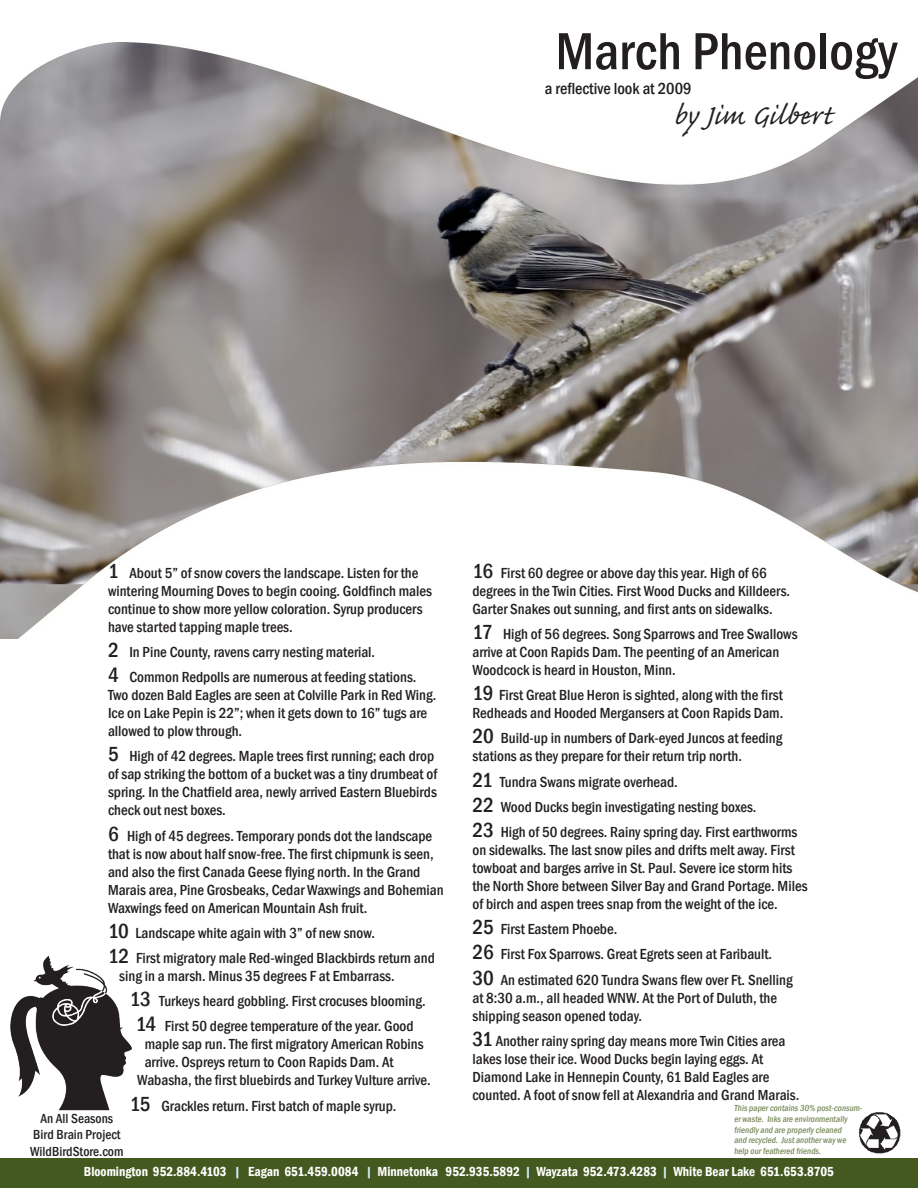
<style>
.page{position:relative;width:918px;height:1188px;background:#fff}
.page>*{position:absolute;margin:0;border:0;box-sizing:border-box;transform-origin:0 0}
.t1{font:500 condensed 54px "Franklin Gothic";color:#231f20}
.t2{font:36px "Caflisch Script Pro";letter-spacing:.005em;color:#231f20}
.t3{font:500 condensed 16.5px "Franklin Gothic";color:#231f20}
.t4{font:500 condensed 15px/18px "Franklin Gothic";color:#231f20}
.t5{font:600 condensed 13.5px "Franklin Gothic";color:#fff}
.t6{font:500 condensed 13.5px "Franklin Gothic";color:#231f20}
.t7{font:500 condensed 9px/10.8px "Franklin Gothic";color:#7b8b5d}
.s1{font-size:21px}
.s2{color:#cee8f4}
</style>
<div class="page">
<img style="left:0;top:42px;width:918px;height:597px">
<img style="left:10px;top:956px;width:122px;height:155px">
<div style="left:0;top:1158px;width:918px;height:30px;background:#44591f"></div>
<img style="left:858px;top:1112px;width:43px;height:42px">
<p class="t1" style="left:556px;top:16px;width:343px">March Phenology</p>
<p class="t3" style="left:545px;top:77px;width:148px">a reflective look at 2009</p>
<p class="t2" style="left:674px;top:96px;width:159px">by Jim Gilbert</p>
<p class="t4" style="left:108px;top:564px;width:325px"><span class="s1">1</span> About 5” of snow covers the landscape. Listen for the wintering Mourning Doves to begin cooing. Goldfinch males continue to show more yellow coloration. Syrup producers have started tapping maple trees.</p>
<p class="t4" style="left:108px;top:643px;width:269px"><span class="s1">2</span> In Pine County, ravens carry nesting material.</p>
<p class="t4" style="left:108px;top:668px;width:330px"><span class="s1">4</span> Common Redpolls are numerous at feeding stations.<br>Two dozen Bald Eagles are seen at Colville Park in Red Wing.<br>Ice on Lake Pepin is 22”; when it gets down to 16” tugs are allowed to plow through.</p>
<p class="t4" style="left:108px;top:747px;width:331px"><span class="s1">5</span> High of 42 degrees. Maple trees first running; each drop of sap striking the bottom of a bucket was a tiny drumbeat of spring. In the Chatfield area, newly arrived Eastern Bluebirds check out nest boxes.</p>
<p class="t4" style="left:108px;top:827px;width:337px"><span class="s1">6</span> High of 45 degrees. Temporary ponds dot the landscape that is now about half snow-free. The first chipmunk is seen, and also the first Canada Geese flying north. In the Grand Marais area, Pine Grosbeaks, Cedar Waxwings and Bohemian Waxwings feed on American Mountain Ash fruit.</p>
<p class="t4" style="left:108px;top:924px;width:269px"><span class="s1">10</span> Landscape white again with 3” of new snow.</p>
<p class="t4" style="left:119px;top:949px;width:317px;text-indent:-11px"><span class="s1">12</span> First migratory male Red-winged Blackbirds return and sing in a marsh. Minus 35 degrees F at Embarrass.</p>
<p class="t4" style="left:130px;top:992px;width:297px"><span class="s1">13</span> Turkeys heard gobbling. First crocuses blooming.</p>
<p class="t4" style="left:136px;top:1017px;width:279px"><span class="s1">14</span> First 50 degree temperature of the year. Good</p>
<p class="t4" style="left:145px;top:1035px;width:280px">maple sap run. The first migratory American Robins</p>
<p class="t4" style="left:145px;top:1053px;width:250px">arrive. Ospreys return to Coon Rapids Dam. At</p>
<p class="t4" style="left:137px;top:1071px;width:295px">Wabasha, the first bluebirds and Turkey Vulture arrive.</p>
<p class="t4" style="left:130px;top:1097px;width:268px"><span class="s1">15</span> Grackles return. First batch of maple syrup.</p>
<p class="t6" style="left:41px;top:1110px;width:74px">An All Seasons</p>
<p class="t6" style="left:33px;top:1126px;width:89px">Bird Brain Project</p>
<p class="t6" style="left:30px;top:1142px;width:95px">WildBirdStore.com</p>
<p class="t4" style="left:472px;top:564px;width:319px"><span class="s1">16</span> First 60 degree or above day this year. High of 66 degrees in the Twin Cities. First Wood Ducks and Killdeers.<br>Garter Snakes out sunning, and first ants on sidewalks.</p>
<p class="t4" style="left:472px;top:625px;width:327px"><span class="s1">17</span> High of 56 degrees. Song Sparrows and Tree Swallows arrive at Coon Rapids Dam. The peenting of an American<br>Woodcock is heard in Houston, Minn.</p>
<p class="t4" style="left:472px;top:686px;width:312px"><span class="s1">19</span> First Great Blue Heron is sighted, along with the first<br>Redheads and Hooded Mergansers at Coon Rapids Dam.</p>
<p class="t4" style="left:472px;top:729px;width:311px"><span class="s1">20</span> Build-up in numbers of Dark-eyed Juncos at feeding stations as they prepare for their return trip north.</p>
<p class="t4" style="left:472px;top:773px;width:207px"><span class="s1">21</span> Tundra Swans migrate overhead.</p>
<p class="t4" style="left:472px;top:798px;width:286px"><span class="s1">22</span> Wood Ducks begin investigating nesting boxes.</p>
<p class="t4" style="left:472px;top:823px;width:337px"><span class="s1">23</span> High of 50 degrees. Rainy spring day. First earthworms on sidewalks. The last snow piles and drifts melt away. First towboat and barges arrive in St. Paul. Severe ice storm hits the North Shore between Silver Bay and Grand Portage. Miles of birch and aspen trees snap from the weight of the ice.</p>
<p class="t4" style="left:472px;top:920px;width:146px"><span class="s1">25</span> First Eastern Phoebe.</p>
<p class="t4" style="left:472px;top:945px;width:301px"><span class="s1">26</span> First Fox Sparrows. Great Egrets seen at Faribault.</p>
<p class="t4" style="left:472px;top:971px;width:322px"><span class="s1">30</span> An estimated 620 Tundra Swans flew over Ft. Snelling at 8:30 a.m., all headed WNW. At the Port of Duluth, the shipping season opened today.</p>
<p class="t4" style="left:472px;top:1032px;width:328px"><span class="s1">31</span> Another rainy spring day means more Twin Cities area lakes lose their ice. Wood Ducks begin laying eggs. At Diamond Lake in Hennepin County, 61 Bald Eagles are counted. A foot of snow fell at Alexandria and Grand Marais.</p>
<p class="t7" style="left:734px;top:1103px;width:131px">This papercontains 30% post-consum&shy;erwaste. Inks are environmentally friendly and are properly cleaned<br>and recycled. Justanotherway we help ourfeathered friends.</p>
<p class="t5" style="left:84px;top:1163px;width:752px">Bloomington 952.884.4103 <span class="s2">|</span> Eagan 651.459.0084 <span class="s2">|</span> Minnetonka 952.935.5892 <span class="s2">|</span> Wayzata 952.473.4283 <span class="s2">|</span> White Bear Lake 651.653.8705</p>
</div>
